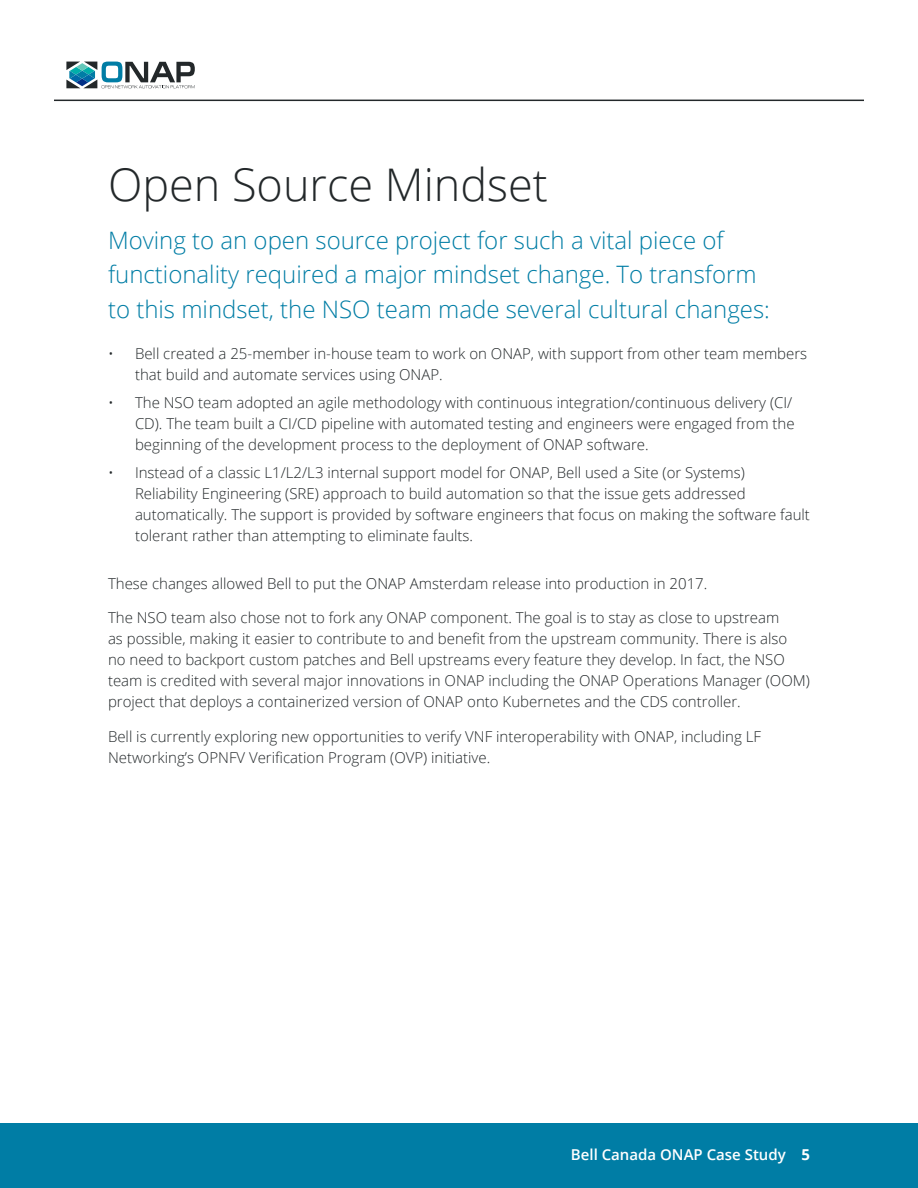
<style>
.page{position:relative;width:918px;height:1188px;background:#fff}
.page>*{position:absolute;margin:0;border:0;box-sizing:border-box;transform-origin:0 0}
.t1{font:300 45px "Open Sans";color:#23282a}
.t2{font:300 24px/34.5px "Open Sans";color:#007da5}
.t3{font:300 15px/21px "Open Sans";color:#23282a}
.t4{font:600 15px "Open Sans";color:#fff}
.s1{font-weight:700}
</style>
<div class="page">
<div style="left:0;top:1123px;width:918px;height:65px;background:#007da5"></div>
<svg style="left:66px;top:62px;width:129px;height:26px"></svg>
<hr style="left:54px;top:100px;width:810px;height:1px;background:#23282a">
<h1 class="t1" style="left:108px;top:154px;width:441px">Open Source Mindset</h1>
<h2 class="t2" style="left:108px;top:222px;width:664px">Moving to an open source project for such a vital piece of functionality required a major mindset change. To transform to this mindset, the NSO team made several cultural changes:</h2>
<p class="t3" style="left:135px;top:343px;width:674px;text-indent:-27px">• Bell created a 25-member in-house team to work on ONAP, with support from other team members that build and automate services using ONAP.</p>
<p class="t3" style="left:135px;top:392px;width:661px;text-indent:-27px">• The NSO team adopted an agile methodology with continuous integration/continuous delivery (CI/<br>CD). The team built a CI/CD pipeline with automated testing and engineers were engaged from the beginning of the development process to the deployment of ONAP software.</p>
<p class="t3" style="left:135px;top:461px;width:677px;text-indent:-27px">• Instead of a classic L1/L2/L3 internal support model for ONAP, Bell used a Site (or Systems)<br>Reliability Engineering (SRE) approach to build automation so that the issue gets addressed automatically. The support is provided by software engineers that focus on making the software fault tolerant rather than attempting to eliminate faults.</p>
<p class="t3" style="left:108px;top:572px;width:601px">These changes allowed Bell to put the ONAP Amsterdam release into production in 2017.</p>
<p class="t3" style="left:108px;top:607px;width:703px">The NSO team also chose not to fork any ONAP component. The goal is to stay as close to upstream<br>as possible, making it easier to contribute to and benefit from the upstream community. There is also<br>no need to backport custom patches and Bell upstreams every feature they develop. In fact, the NSO team is credited with several major innovations in ONAP including the ONAP Operations Manager (OOM) project that deploys a containerized version of ONAP onto Kubernetes and the CDS controller.</p>
<p class="t3" style="left:108px;top:725px;width:655px">Bell is currently exploring new opportunities to verify VNF interoperability with ONAP, including LF<br>Networking’s OPNFV Verification Program (OVP) initiative.</p>
<p class="t4" style="left:571px;top:1144px;width:241px">Bell Canada ONAP Case Study <span class="s1">5</span></p>
</div>
